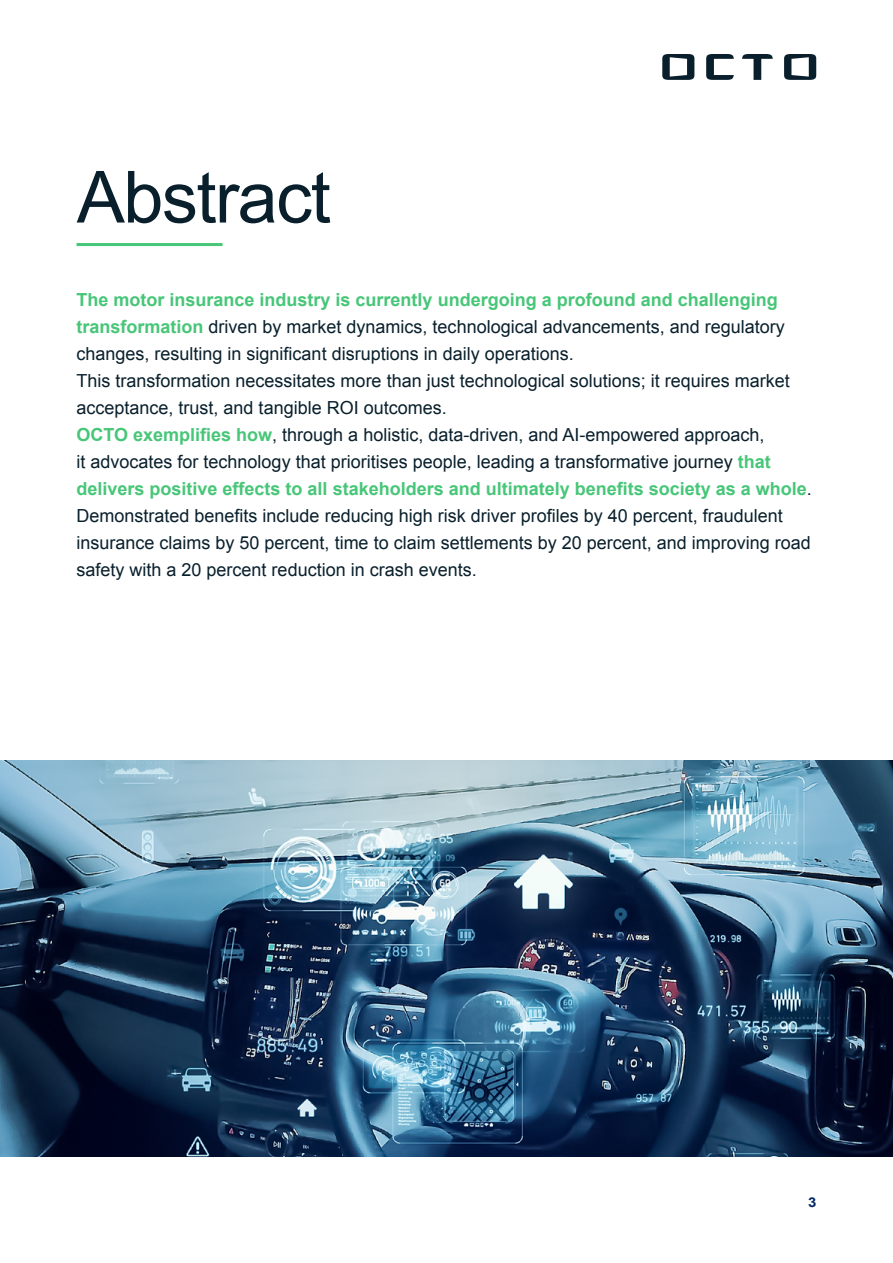
<style>
.page{position:relative;width:893px;height:1263px;background:#fff}
.page>*{position:absolute;margin:0;border:0;box-sizing:border-box;transform-origin:0 0}
.t1{font:72px "Arial";letter-spacing:-.02em;color:#09202c}
.t2{font:18px/27px "Arial";color:#09202c}
.t3{font:700 13.5px "Arial";color:#062866;scale:1.11 1}
.s1{font-weight:700;color:#47c678}
</style>
<div class="page">
<img style="left:0;top:761px;width:893px;height:395px">
<svg style="left:742px;top:54px;width:31px;height:26px"></svg>
<svg style="left:706px;top:54px;width:28px;height:26px"></svg>
<svg style="left:662px;top:54px;width:32px;height:26px"></svg>
<svg style="left:784px;top:54px;width:32px;height:26px"></svg>
<hr style="left:77px;top:243px;width:146px;height:3px;background:#47c678">
<h1 class="t1" style="left:77px;top:150px;width:256px">Abstract</h1>
<p class="t2" style="left:77px;top:287px;width:737px"><span class="s1">The motor insurance industry is currently undergoing a profound and challenging transformation</span> driven by market dynamics, technological advancements, and regulatory changes, resulting in significant disruptions in daily operations.<br>This transformation necessitates more than just technological solutions; it requires market acceptance, trust, and tangible ROI outcomes.<br><span class="s1">OCTO exemplifies how</span>, through a holistic, data-driven, and AI-empowered approach,<br>it advocates for technology that prioritises people, leading a transformative journey <span class="s1">that delivers positive effects to all stakeholders and ultimately benefits society as a whole</span>.<br>Demonstrated benefits include reducing high risk driver profiles by 40 percent, fraudulent insurance claims by 50 percent, time to claim settlements by 20 percent, and improving road safety with a 20 percent reduction in crash events.</p>
<p class="t3" style="left:808px;top:1193px;width:9px">3</p>
</div>
